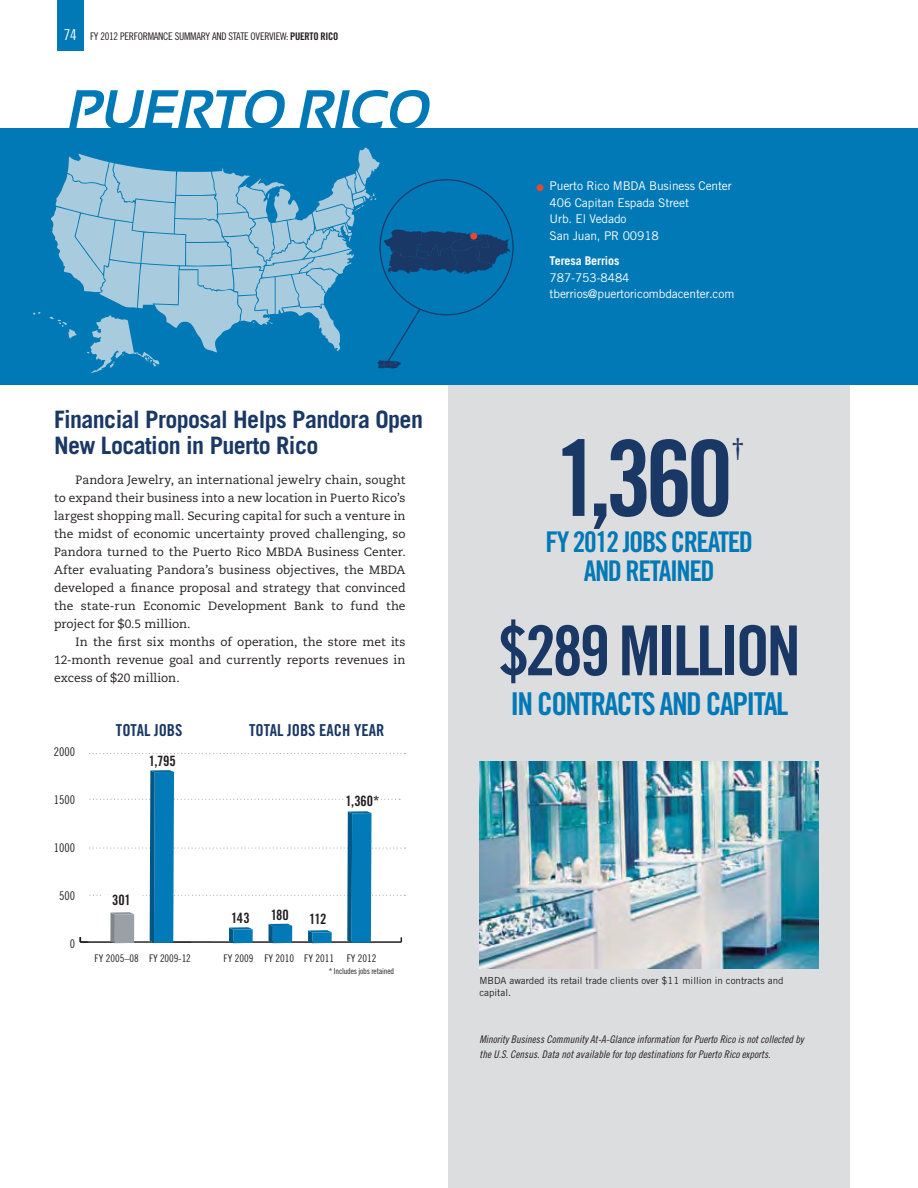
<style>
.page{position:relative;width:918px;height:1188px;background:#fff}
.page>*{position:absolute;margin:0;border:0;box-sizing:border-box;transform-origin:0 0}
.t1{font:105px "Trade Gothic LT Std Bd Cn 20";color:#1a3866}
.t2{font:69px "Trade Gothic LT Std Bd Cn 20";letter-spacing:-.05em;color:#1a3866}
.t3{font:italic 700 55.5px "Sansation";color:#0179b6}
.t4{font:31.5px "Trade Gothic LT Std Bd Cn 20";letter-spacing:-.05em;color:#0179b6}
.t5{font:28.5px/28.5px "Trade Gothic LT Std Bd Cn 20";letter-spacing:-.05em;color:#0179b6;text-align:center}
.t6{font:700 27.15px "Trade Gothic LT Std";color:#1a3866}
.t7{font:700 24px/26.4px "Trade Gothic LT Std";letter-spacing:-.025em;color:#1a3866}
.t8{font:16.5px "Trade Gothic LT Std Bd Cn 20";color:#1a3866}
.t9{font:14.25px "Trade Gothic LT Std Bd Cn 20";letter-spacing:-.01em;color:#231f20}
.t10{font:12px/18px "Caecilia LT Std";letter-spacing:.005em;color:#231f20;text-align:justify}
.t11{font:12px/16.5px "Trade Gothic LT Std";letter-spacing:-.01em;color:#fff}
.t12{font:12px "Trade Gothic LT Std Cn 18";color:#231f20}
.t13{font:700 12px "Trade Gothic LT Std";letter-spacing:-.01em;color:#fff}
.t14{font:10.5px/15.1px "Trade Gothic LT Std Cn 18 Obl";color:#231f20}
.t15{font:10.5px "Trade Gothic LT Std Cn 18";letter-spacing:-.025em;color:#231f20}
.t16{font:10.5px "Trade Gothic LT Std Cn 18";color:#231f20}
.t17{font:10.5px "Trade Gothic LT Std Cn 18";letter-spacing:-.005em;color:#231f20}
.t18{font:9.75px/12px "Trade Gothic LT Std";color:#231f20}
.t19{font:8.25px "Trade Gothic LT Std Cn 18";letter-spacing:-.02em;color:#231f20}
.s1{font-size:15px;color:#fff}
.s2{font-family:"Trade Gothic LT Std Bd Cn 20"}
</style>
<div class="page">
<div style="left:448px;top:153px;width:402px;height:1035px;background:#dcddde"></div>
<div style="left:0;top:129px;width:918px;height:256px;background:#0179b6"></div>
<div style="left:537px;top:184px;width:6px;height:7px;background:#e34833;border-radius:50%"></div>
<svg style="left:33px;top:312px;width:8px;height:3px"></svg>
<svg style="left:50px;top:148px;width:460px;height:225px"></svg>
<div style="left:470px;top:233px;width:7px;height:7px;background:#e34833;border-radius:50%"></div>
<svg style="left:89px;top:753px;width:316px;height:1px"></svg>
<svg style="left:80px;top:770px;width:325px;height:173px"></svg>
<div style="left:78px;top:746px;width:11px;height:190px;background:#fff"></div>
<img style="left:479px;top:761px;width:339px;height:207px">
<div style="left:57px;top:0;width:27px;height:51px;background:#0179b6"></div>
<p class="t15" style="left:64px;top:33px;width:276px"><span class="s1">74</span> FY 2012 PERFORMANCE SUMMARY AND STATE OVERVIEW: <span class="s2">PUERTO RICO</span></p>
<h3 class="t3" style="left:69px;top:79px;width:364px">PUERTO RICO</h3>
<h3 class="t7" style="left:54px;top:406px;width:371px">Financial Proposal Helps Pandora Open<br>New Location in Puerto Rico</h3>
<p class="t10" style="left:54px;top:471px;width:353px;text-indent:22px">Pandora Jewelry, an international jewelry chain, sought to expand their business into a new location in Puerto Rico’s largest shopping mall. Securing capital for such a venture in the midst of economic uncertainty proved challenging, so Pandora turned to the Puerto Rico MBDA Business Center.<br>After evaluating Pandora’s business objectives, the MBDA developed a finance proposal and strategy that convinced the state-run Economic Development Bank to fund the project for $0.5 million.</p>
<p class="t10" style="left:54px;top:633px;width:353px;text-indent:22px">In the first six months of operation, the store met its 12-month revenue goal and currently reports revenues in excess of $20 million.</p>
<p class="t12" style="left:54px;top:745px;width:23px">2000</p>
<p class="t12" style="left:54px;top:793px;width:23px">1500</p>
<p class="t12" style="left:54px;top:841px;width:23px">1000</p>
<p class="t12" style="left:59px;top:889px;width:17px">500</p>
<p class="t12" style="left:70px;top:937px;width:7px">0</p>
<h3 class="t8" style="left:116px;top:721px;width:68px">TOTAL JOBS</h3>
<p class="t9" style="left:149px;top:753px;width:28px">1,795</p>
<p class="t9" style="left:112px;top:892px;width:20px">301</p>
<h3 class="t8" style="left:249px;top:721px;width:137px">TOTAL JOBS EACH YEAR</h3>
<p class="t9" style="left:346px;top:792px;width:35px">1,360*</p>
<p class="t9" style="left:231px;top:910px;width:20px">143</p>
<p class="t9" style="left:271px;top:907px;width:20px">180</p>
<p class="t9" style="left:309px;top:911px;width:19px">112</p>
<p class="t17" style="left:95px;top:954px;width:98px">FY 2005–08 FY 2009-12</p>
<p class="t16" style="left:224px;top:954px;width:154px">FY 2009 FY 2010 FY 2011 FY 2012</p>
<p class="t19" style="left:329px;top:968px;width:67px">* Includes jobs retained</p>
<p class="t11" style="left:550px;top:178px;width:184px">Puerto Rico MBDA Business Center<br>406 Capitan Espada Street<br>Urb. El Vedado<br>San Juan, PR 00918</p>
<p class="t13" style="left:550px;top:254px;width:71px">Teresa Berrios</p>
<p class="t11" style="left:550px;top:269px;width:186px">787-753-8484 tberrios@puertoricombdacenter.com</p>
<h1 class="t1" style="left:554px;top:418px;width:181px">1,360</h1>
<h3 class="t6" style="left:731px;top:433px;width:15px">†</h3>
<h3 class="t5" style="left:546px;top:528px;width:209px">FY 2012 JOBS CREATED<br>AND RETAINED</h3>
<h2 class="t2" style="left:498px;top:611px;width:304px">$289 MILLION</h2>
<h3 class="t4" style="left:510px;top:685px;width:280px">IN CONTRACTS AND CAPITAL</h3>
<p class="t18" style="left:479px;top:975px;width:306px">MBDA awarded its retail trade clients over $11 million in contracts and capital.</p>
<p class="t14" style="left:479px;top:1032px;width:326px">Minority Business Community At-A-Glance information for Puerto Rico is not collected by the U.S. Census. Data not available for top destinations for Puerto Rico exports.</p>
</div>
